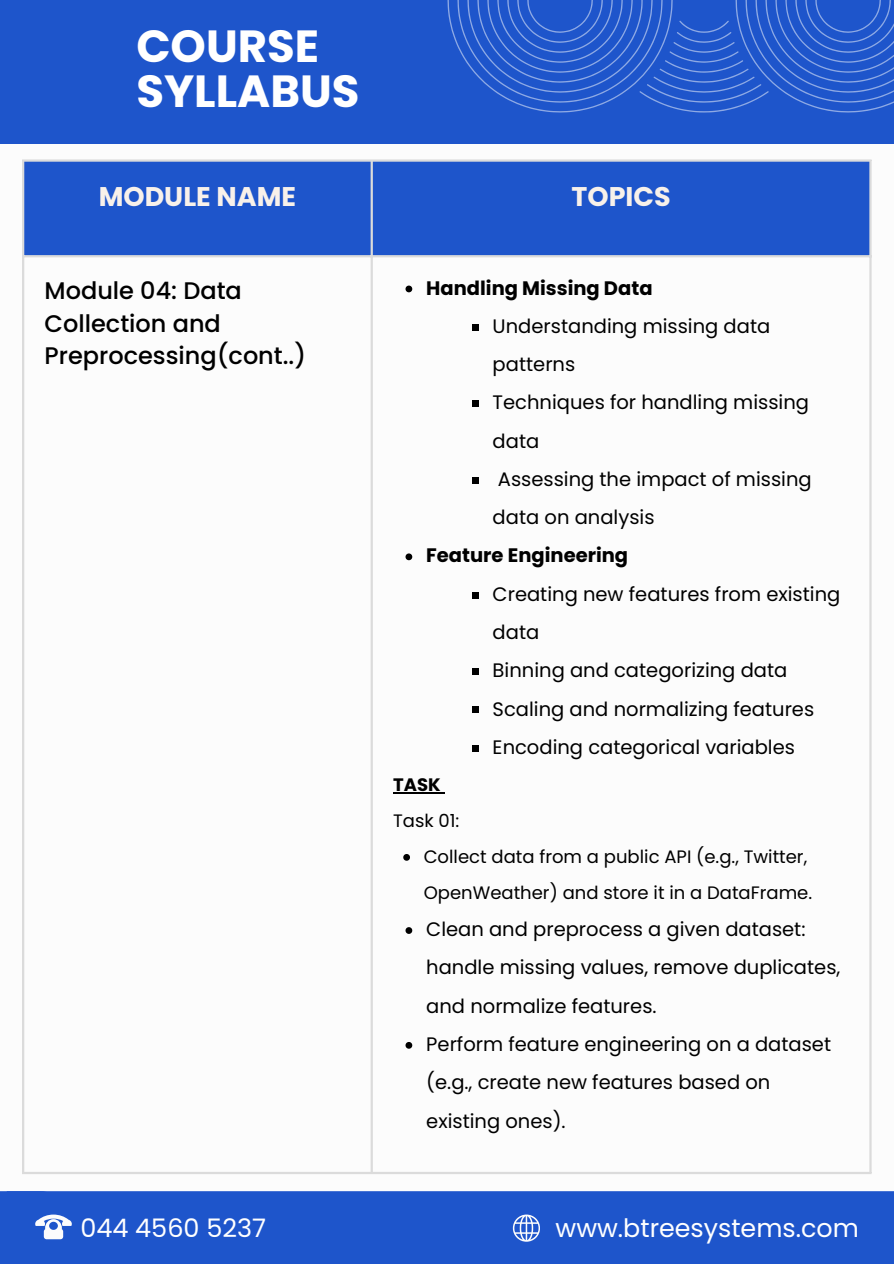
<style>
.page{position:relative;width:894px;height:1264px;background:#fff}
.page>*{position:absolute;margin:0;border:0;box-sizing:border-box;transform-origin:0 0}
.t1{font:700 45px/45px "Poppins";color:#fff}
.t2{font:700 27px "Poppins";color:#f8f1ea}
.t3{font:25.5px "Poppins";color:#fff}
.t4{font:25.35px "Poppins";color:#fff}
.t5{font:500 24px/32.7px "Poppins";color:#000}
.t6{font:19.5px/38.2px "Poppins";color:#000}
.t7{font:700 19.5px "Poppins";color:#000}
.t8{font:18px/36px "Poppins";color:#000}
.t9{font:700 18px "Poppins";color:#000}
</style>
<div class="page">
<div style="left:24px;top:162px;width:845px;height:93px;background:#1e55cb"></div>
<svg style="left:405px;top:285px;width:7px;height:7px"></svg>
<svg style="left:472px;top:324px;width:6px;height:6px"></svg>
<div style="left:472px;top:400px;width:6px;height:7px;background:#000"></div>
<svg style="left:472px;top:477px;width:6px;height:6px"></svg>
<svg style="left:405px;top:553px;width:7px;height:7px"></svg>
<div style="left:472px;top:591px;width:6px;height:7px;background:#000"></div>
<div style="left:472px;top:668px;width:6px;height:7px;background:#000"></div>
<div style="left:472px;top:706px;width:6px;height:7px;background:#000"></div>
<div style="left:472px;top:744px;width:6px;height:7px;background:#000"></div>
<hr style="left:393px;top:792px;width:47px;height:1px;background:#000">
<svg style="left:403px;top:854px;width:7px;height:6px"></svg>
<svg style="left:405px;top:927px;width:7px;height:6px"></svg>
<svg style="left:405px;top:1042px;width:7px;height:6px"></svg>
<hr style="left:22px;top:162px;width:2px;height:1009px;background:#dbdbdb">
<hr style="left:370px;top:162px;width:3px;height:1009px;background:#dbdbdb">
<hr style="left:869px;top:162px;width:2px;height:1009px;background:#dbdbdb">
<hr style="left:22px;top:159px;width:849px;height:3px;background:#dbdbdb">
<hr style="left:22px;top:255px;width:849px;height:2px;background:#dbdbdb">
<hr style="left:22px;top:1171px;width:849px;height:3px;background:#dbdbdb">
<div style="left:0;top:1191px;width:893px;height:72px;background:#1e55cb"></div>
<svg style="left:35px;top:1191px;width:37px;height:49px"></svg>
<svg style="left:512px;top:1214px;width:27px;height:27px"></svg>
<div style="left:0;top:0;width:893px;height:144px;background:#1e55cb"></div>
<svg style="left:457px;top:0;width:436px;height:112px"></svg>
<p class="t1" style="left:136px;top:24px;width:225px">COURSE<br>SYLLABUS</p>
<p class="t2" style="left:99px;top:178px;width:199px">MODULE NAME</p>
<p class="t2" style="left:571px;top:178px;width:101px">TOPICS</p>
<p class="t5" style="left:45px;top:274px;width:263px">Module 04: Data<br>Collection and<br>Preprocessing(cont..)</p>
<h1 class="t7" style="left:426px;top:274px;width:228px">Handling Missing Data</h1>
<p class="t6" style="left:492px;top:307px;width:279px">Understanding missing data patterns</p>
<p class="t6" style="left:492px;top:383px;width:318px">Techniques for handling missing data</p>
<p class="t6" style="left:492px;top:460px;width:320px">Assessing the impact of missing data on analysis</p>
<p class="t7" style="left:426px;top:542px;width:203px">Feature Engineering</p>
<p class="t6" style="left:492px;top:574px;width:349px">Creating new features from existing data</p>
<p class="t6" style="left:492px;top:651px;width:296px">Binning and categorizing data</p>
<p class="t6" style="left:492px;top:689px;width:323px">Scaling and normalizing features</p>
<p class="t6" style="left:492px;top:727px;width:304px">Encoding categorical variables</p>
<p class="t9" style="left:393px;top:772px;width:49px">TASK</p>
<p class="t8" style="left:393px;top:802px;width:68px">Task 01:</p>
<p class="t8" style="left:423px;top:838px;width:390px">Collect data from a public API (e.g., Twitter,<br>OpenWeather) and store it in a DataFrame.</p>
<p class="t6" style="left:426px;top:910px;width:415px">Clean and preprocess a given dataset: handle missing values, remove duplicates, and normalize features.</p>
<p class="t6" style="left:426px;top:1024px;width:406px">Perform feature engineering on a dataset (e.g., create new features based on existing ones).</p>
<p class="t3" style="left:80px;top:1210px;width:187px">044 4560 5237</p>
<p class="t4" style="left:555px;top:1209px;width:304px">www.btreesystems.com</p>
</div>
